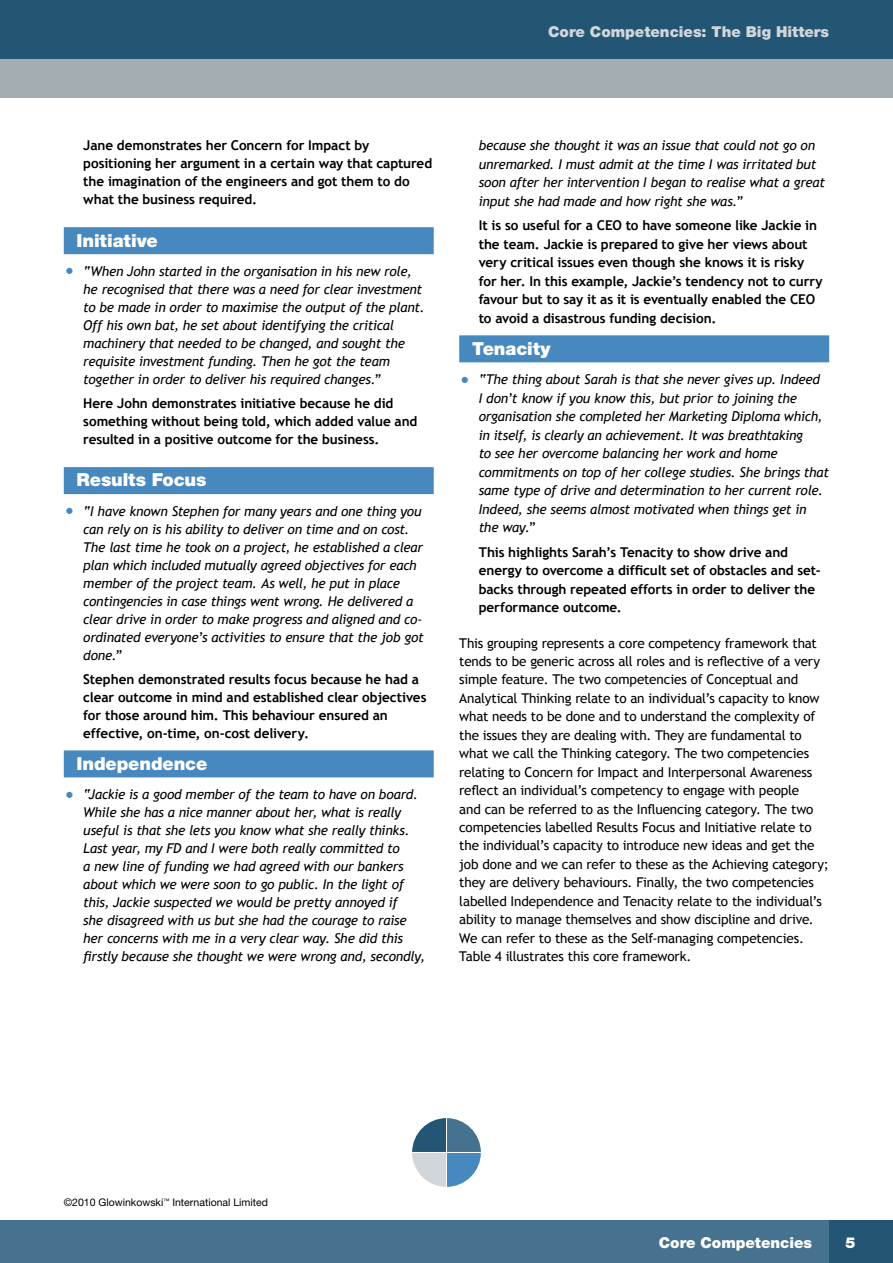
<style>
.page{position:relative;width:893px;height:1263px;background:#fff}
.page>*{position:absolute;margin:0;border:0;box-sizing:border-box;transform-origin:0 0}
.t1{font:900 18px "Helvetica Neue";letter-spacing:-.005em;color:#fff}
.t2{font:900 15px "Helvetica Neue";color:#d1d6da}
.t3{font:900 15px "Helvetica Neue";color:#fff}
.t4{font:italic 13.5px/18px "Trebuchet MS";letter-spacing:-.015em;color:#000}
.t5{font:13.5px/18.5px "Trebuchet MS";letter-spacing:-.01em;color:#000}
.t6{font:700 13.5px/18px "Trebuchet MS";letter-spacing:-.005em;color:#000}
.t7{font:10.5px "Helvetica Neue";color:#000}
.s1{font-style:normal;font-size:21.75px;color:#4788bf}
</style>
<div class="page">
<div style="left:0;top:0;width:893px;height:66px;background:#235574"></div>
<div style="left:0;top:59px;width:893px;height:39px;background:#a3adb2"></div>
<div style="left:0;top:1220px;width:829px;height:43px;background:#467290"></div>
<div style="left:829px;top:1220px;width:64px;height:43px;background:#235574"></div>
<div style="left:64px;top:227px;width:370px;height:27px;background:#4788bf"></div>
<div style="left:64px;top:467px;width:370px;height:27px;background:#4788bf"></div>
<div style="left:64px;top:750px;width:370px;height:27px;background:#4788bf"></div>
<div style="left:459px;top:335px;width:370px;height:27px;background:#4788bf"></div>
<svg style="left:412px;top:1118px;width:69px;height:69px"></svg>
<hr style="left:412px;top:1152px;width:69px;height:1px;background:#fff">
<hr style="left:446px;top:1118px;width:1px;height:69px;background:#fff">
<p class="t2" style="left:548px;top:23px;width:282px">Core Competencies: The Big Hitters</p>
<p class="t6" style="left:83px;top:136px;width:350px">Jane demonstrates her Concern for Impact by positioning her argument in a certain way that captured the imagination of the engineers and got them to do what the business required.</p>
<h1 class="t1" style="left:77px;top:229px;width:83px">Initiative</h1>
<p class="t4" style="left:83px;top:262px;width:343px;text-indent:-20px"><span class="s1">•</span> “When John started in the organisation in his new role, he recognised that there was a need for clear investment to be made in order to maximise the output of the plant.<br>Off his own bat, he set about identifying the critical machinery that needed to be changed, and sought the requisite investment funding. Then he got the team together in order to deliver his required changes.”</p>
<p class="t6" style="left:83px;top:394px;width:336px">Here John demonstrates initiative because he did something without being told, which added value and resulted in a positive outcome for the business.</p>
<h1 class="t1" style="left:77px;top:469px;width:131px">Results Focus</h1>
<p class="t4" style="left:83px;top:502px;width:342px;text-indent:-20px"><span class="s1">•</span> “I have known Stephen for many years and one thing you can rely on is his ability to deliver on time and on cost.<br>The last time he took on a project, he established a clear plan which included mutually agreed objectives for each member of the project team. As well, he put in place contingencies in case things went wrong. He delivered a clear drive in order to make progress and aligned and co&shy;ordinated everyone’s activities to ensure that the job got done.”</p>
<p class="t6" style="left:83px;top:670px;width:345px">Stephen demonstrated results focus because he had a clear outcome in mind and established clear objectives for those around him. This behaviour ensured an effective, on-time, on-cost delivery.</p>
<h1 class="t1" style="left:77px;top:752px;width:132px">Independence</h1>
<p class="t4" style="left:83px;top:785px;width:343px;text-indent:-20px"><span class="s1">•</span> “Jackie is a good member of the team to have on board.<br>While she has a nice manner about her, what is really useful is that she lets you know what she really thinks.<br>Last year, my FD and I were both really committed to<br>a new line of funding we had agreed with our bankers about which we were soon to go public. In the light of this, Jackie suspected we would be pretty annoyed if<br>she disagreed with us but she had the courage to raise her concerns with me in a very clear way. She did this firstly because she thought we were wrong and, secondly,</p>
<p class="t4" style="left:479px;top:136px;width:348px;line-height:18.5px">because she thought it was an issue that could not go on unremarked. I must admit at the time I was irritated but soon after her intervention I began to realise what a great input she had made and how right she was.”</p>
<p class="t6" style="left:479px;top:216px;width:345px;line-height:18.5px">It is so useful for a CEO to have someone like Jackie in the team. Jackie is prepared to give her views about very critical issues even though she knows it is risky for her. In this example, Jackie’s tendency not to curry favour but to say it as it is eventually enabled the CEO to avoid a disastrous funding decision.</p>
<h1 class="t1" style="left:472px;top:337px;width:80px">Tenacity</h1>
<p class="t4" style="left:479px;top:371px;width:352px;line-height:18.5px;text-indent:-20px"><span class="s1">•</span> “The thing about Sarah is that she never gives up. Indeed<br>I don’t know if you know this, but prior to joining the organisation she completed her Marketing Diploma which, in itself, is clearly an achievement. It was breathtaking<br>to see her overcome balancing her work and home commitments on top of her college studies. She brings that same type of drive and determination to her current role.<br>Indeed, she seems almost motivated when things get in the way.”</p>
<p class="t6" style="left:479px;top:543px;width:343px;line-height:18.5px">This highlights Sarah’s Tenacity to show drive and energy to overcome a difficult set of obstacles and set&shy;backs through repeated efforts in order to deliver the performance outcome.</p>
<p class="t5" style="left:459px;top:634px;width:371px">This grouping represents a core competency framework that tends to be generic across all roles and is reflective of a very simple feature. The two competencies of Conceptual and Analytical Thinking relate to an individual’s capacity to know what needs to be done and to understand the complexity of the issues they are dealing with. They are fundamental to what we call the Thinking category. The two competencies relating to Concern for Impact and Interpersonal Awareness reflect an individual’s competency to engage with people<br>and can be referred to as the Influencing category. The two competencies labelled Results Focus and Initiative relate to the individual’s capacity to introduce new ideas and get the job done and we can refer to these as the Achieving category; they are delivery behaviours. Finally, the two competencies labelled Independence and Tenacity relate to the individual’s ability to manage themselves and show discipline and drive.<br>We can refer to these as the Self-managing competencies.<br>Table 4 illustrates this core framework.</p>
<p class="t7" style="left:64px;top:1196px;width:206px">©2010 Glowinkowski<sup>™</sup> International Limited</p>
<p class="t3" style="left:659px;top:1233px;width:155px">Core Competencies</p>
<p class="t3" style="left:845px;top:1233px;width:12px">5</p>
</div>
